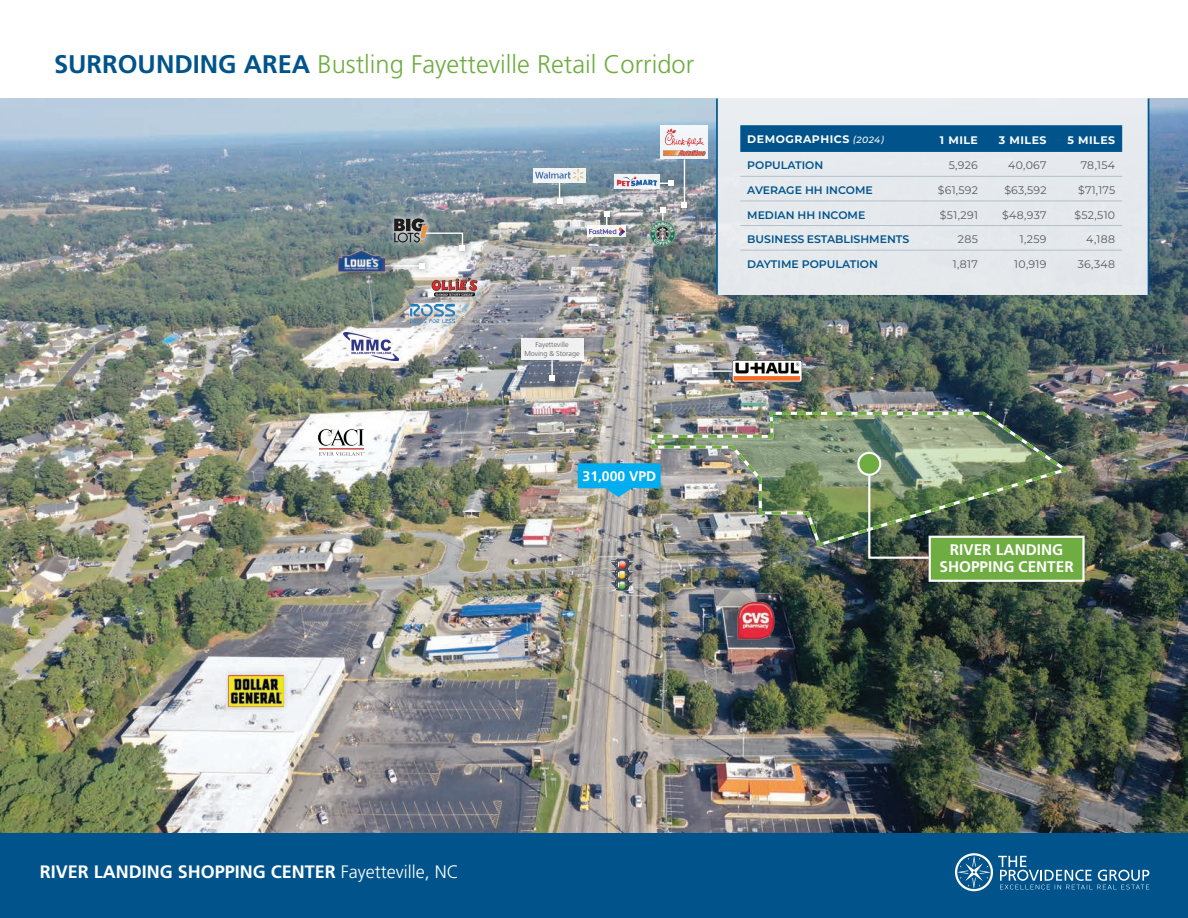
<style>
.page{position:relative;width:1188px;height:918px;background:#fff}
.page>*{position:absolute;margin:0;border:0;box-sizing:border-box;transform-origin:0 0}
.t1{font:300 25.5px "Frutiger LT Std";color:#6fad42}
.t2{font:700 18px "Frutiger LT Std";color:#fff}
.t3{font:700 15.3px/16.8px "Frutiger LT Std";color:#fff;text-align:center}
.t4{font:700 13.95px "Frutiger LT Std";color:#fff}
.t5{font:10.95px "Montserrat";letter-spacing:.03em;color:#57585a}
.t6{font:600 10.95px "Montserrat";color:#00548b}
.t7{font:700 10.95px "Montserrat";letter-spacing:.05em;color:#fff}
.t8{font:300 7.2px/8.6px "Frutiger LT Std";color:#57585a;text-align:center}
.s1{font-weight:700;color:#00548b}
.s2{font-weight:500;font-style:italic;font-size:9.15px}
.s3{font-weight:300}
</style>
<div class="page">
<div style="left:0;top:833px;width:1188px;height:85px;background:#00548b"></div>
<svg style="left:955px;top:853px;width:194px;height:38px"></svg>
<img style="left:0;top:98px;width:1188px;height:735px">
<div style="left:716px;top:98px;width:433px;height:197px;background:#e5eaed"></div>
<hr style="left:716px;top:98px;width:2px;height:197px;background:#00548b">
<hr style="left:1148px;top:98px;width:1px;height:197px;background:#00548b">
<div style="left:433px;top:280px;width:56px;height:29px;background:#231f20;opacity:.24"></div>
<img style="left:429px;top:276px;width:50px;height:23px">
<div style="left:412px;top:306px;width:53px;height:27px;background:#231f20;opacity:.24"></div>
<img style="left:410px;top:305px;width:44px;height:17px">
<div style="left:337px;top:325px;width:68px;height:43px;background:#fff;opacity:.75"></div>
<img style="left:344px;top:333px;width:54px;height:27px">
<div style="left:314px;top:425px;width:55px;height:34px;background:#fff"></div>
<img style="left:317px;top:429px;width:49px;height:27px">
<img style="left:732px;top:361px;width:70px;height:21px">
<div style="left:378px;top:256px;width:54px;height:20px;background:#231f20;opacity:.75"></div>
<hr style="left:385px;top:265px;width:37px;height:2px;background:#fff">
<svg style="left:419px;top:263px;width:6px;height:6px"></svg>
<div style="left:653px;top:173px;width:28px;height:20px;background:#231f20;opacity:.75"></div>
<svg style="left:660px;top:180px;width:13px;height:6px"></svg>
<div style="left:549px;top:175px;width:21px;height:36px;background:#231f20;opacity:.75"></div>
<svg style="left:557px;top:183px;width:5px;height:21px"></svg>
<div style="left:674px;top:152px;width:21px;height:63px;background:#231f20;opacity:.75"></div>
<hr style="left:684px;top:159px;width:1px;height:46px;background:#fff">
<svg style="left:682px;top:202px;width:5px;height:5px"></svg>
<div style="left:415px;top:225px;width:58px;height:33px;background:#231f20;opacity:.75"></div>
<svg style="left:421px;top:232px;width:44px;height:19px"></svg>
<div style="left:596px;top:204px;width:21px;height:28px;background:#231f20;opacity:.75"></div>
<svg style="left:604px;top:211px;width:6px;height:14px"></svg>
<div style="left:685px;top:361px;width:54px;height:20px;background:#231f20;opacity:.75"></div>
<hr style="left:695px;top:370px;width:37px;height:2px;background:#fff">
<svg style="left:692px;top:368px;width:6px;height:6px"></svg>
<div style="left:652px;top:200px;width:21px;height:28px;background:#231f20;opacity:.75"></div>
<svg style="left:660px;top:207px;width:6px;height:13px"></svg>
<div style="left:223px;top:670px;width:66px;height:42px;background:#231f20;opacity:.25"></div>
<img style="left:228px;top:676px;width:56px;height:31px">
<div style="left:730px;top:594px;width:52px;height:52px;background:#231f20;opacity:.25"></div>
<img style="left:735px;top:599px;width:42px;height:42px">
<div style="left:548px;top:359px;width:21px;height:36px;background:#231f20;opacity:.75"></div>
<svg style="left:549px;top:365px;width:6px;height:16px"></svg>
<div style="left:516px;top:333px;width:72px;height:32px;background:#231f20;opacity:.25"></div>
<div style="left:521px;top:338px;width:62px;height:22px;background:#f1f1f2"></div>
<svg style="left:740px;top:125px;width:382px;height:27px;background:#02558c"></svg>
<hr style="left:740px;top:176px;width:176px;height:1px;background:#b4bfcb">
<hr style="left:916px;top:176px;width:69px;height:1px;background:#b4bfcb">
<hr style="left:985px;top:176px;width:69px;height:1px;background:#b4bfcb">
<hr style="left:1054px;top:176px;width:68px;height:1px;background:#b4bfcb">
<hr style="left:740px;top:201px;width:176px;height:1px;background:#b4bfcb">
<hr style="left:916px;top:201px;width:69px;height:1px;background:#b4bfcb">
<hr style="left:985px;top:201px;width:69px;height:1px;background:#b4bfcb">
<hr style="left:1054px;top:201px;width:68px;height:1px;background:#b4bfcb">
<hr style="left:740px;top:225px;width:176px;height:1px;background:#b4bfcb">
<hr style="left:916px;top:225px;width:69px;height:1px;background:#b4bfcb">
<hr style="left:985px;top:225px;width:69px;height:1px;background:#b4bfcb">
<hr style="left:1054px;top:225px;width:68px;height:1px;background:#b4bfcb">
<hr style="left:740px;top:250px;width:176px;height:1px;background:#b4bfcb">
<hr style="left:916px;top:250px;width:69px;height:1px;background:#b4bfcb">
<hr style="left:985px;top:250px;width:69px;height:1px;background:#b4bfcb">
<hr style="left:1054px;top:250px;width:68px;height:1px;background:#b4bfcb">
<div style="left:340px;top:252px;width:58px;height:33px;background:#231f20;opacity:.25"></div>
<img style="left:338px;top:246px;width:47px;height:25px">
<div style="left:387px;top:211px;width:48px;height:38px;background:#fff;opacity:.75"></div>
<img style="left:392px;top:215px;width:40px;height:31px">
<div style="left:651px;top:222px;width:35px;height:35px;background:#231f20;opacity:.25"></div>
<img style="left:649px;top:220px;width:28px;height:27px">
<img style="left:650px;top:410px;width:422px;height:126px">
<div style="left:929px;top:536px;width:156px;height:46px;background:#6fad42;border:2px solid #fff"></div>
<img style="left:611px;top:590px;width:22px;height:1px">
<img style="left:578px;top:412px;width:486px;height:178px">
<div style="left:660px;top:126px;width:48px;height:33px;background:#f1f5f8"></div>
<img style="left:665px;top:129px;width:39px;height:17px">
<img style="left:662px;top:150px;width:44px;height:6px">
<div style="left:533px;top:168px;width:53px;height:15px;background:#f0f3f5"></div>
<img style="left:535px;top:169px;width:49px;height:12px">
<div style="left:614px;top:174px;width:46px;height:15px;background:#f1f3f5"></div>
<img style="left:616px;top:176px;width:42px;height:11px">
<svg style="left:588px;top:225px;width:38px;height:12px"></svg>
<img style="left:590px;top:227px;width:34px;height:9px">
<h1 class="t1" style="left:54px;top:50px;width:642px"><span class="s1">SURROUNDING AREA</span> Bustling Fayetteville Retail Corridor</h1>
<p class="t8" style="left:525px;top:340px;width:57px">Fayetteville<br>Moving &amp; Storage</p>
<p class="t4" style="left:583px;top:468px;width:75px">31,000 VPD</p>
<p class="t7" style="left:747px;top:131px;width:138px">DEMOGRAPHICS <span class="s2">(2024)</span></p>
<p class="t7" style="left:940px;top:132px;width:40px">1 MILE</p>
<p class="t7" style="left:999px;top:132px;width:49px">3 MILES</p>
<p class="t7" style="left:1067px;top:132px;width:49px">5 MILES</p>
<p class="t6" style="left:747px;top:158px;width:78px">POPULATION</p>
<p class="t5" style="left:949px;top:158px;width:31px">5,926</p>
<p class="t5" style="left:1008px;top:158px;width:40px">40,067</p>
<p class="t5" style="left:1081px;top:158px;width:36px">78,154</p>
<p class="t6" style="left:747px;top:182px;width:127px">AVERAGE HH INCOME</p>
<p class="t5" style="left:938px;top:183px;width:41px">$61,592</p>
<p class="t5" style="left:1004px;top:183px;width:44px">$63,592</p>
<p class="t5" style="left:1078px;top:183px;width:38px">$71,175</p>
<p class="t6" style="left:747px;top:207px;width:120px">MEDIAN HH INCOME</p>
<p class="t5" style="left:940px;top:207px;width:40px">$51,291</p>
<p class="t5" style="left:1002px;top:207px;width:46px">$48,937</p>
<p class="t5" style="left:1074px;top:207px;width:42px">$52,510</p>
<p class="t6" style="left:747px;top:231px;width:164px">BUSINESS ESTABLISHMENTS</p>
<p class="t5" style="left:958px;top:232px;width:22px">285</p>
<p class="t5" style="left:1020px;top:232px;width:28px">1,259</p>
<p class="t5" style="left:1086px;top:232px;width:30px">4,188</p>
<p class="t6" style="left:747px;top:256px;width:132px">DAYTIME POPULATION</p>
<p class="t5" style="left:953px;top:256px;width:27px">1,817</p>
<p class="t5" style="left:1014px;top:256px;width:34px">10,919</p>
<p class="t5" style="left:1078px;top:256px;width:39px">36,348</p>
<h3 class="t3" style="left:939px;top:542px;width:136px">RIVER LANDING<br>SHOPPING CENTER</h3>
<h2 class="t2" style="left:40px;top:862px;width:421px">RIVER LANDING SHOPPING CENTER <span class="s3">Fayetteville, NC</span></h2>
</div>
